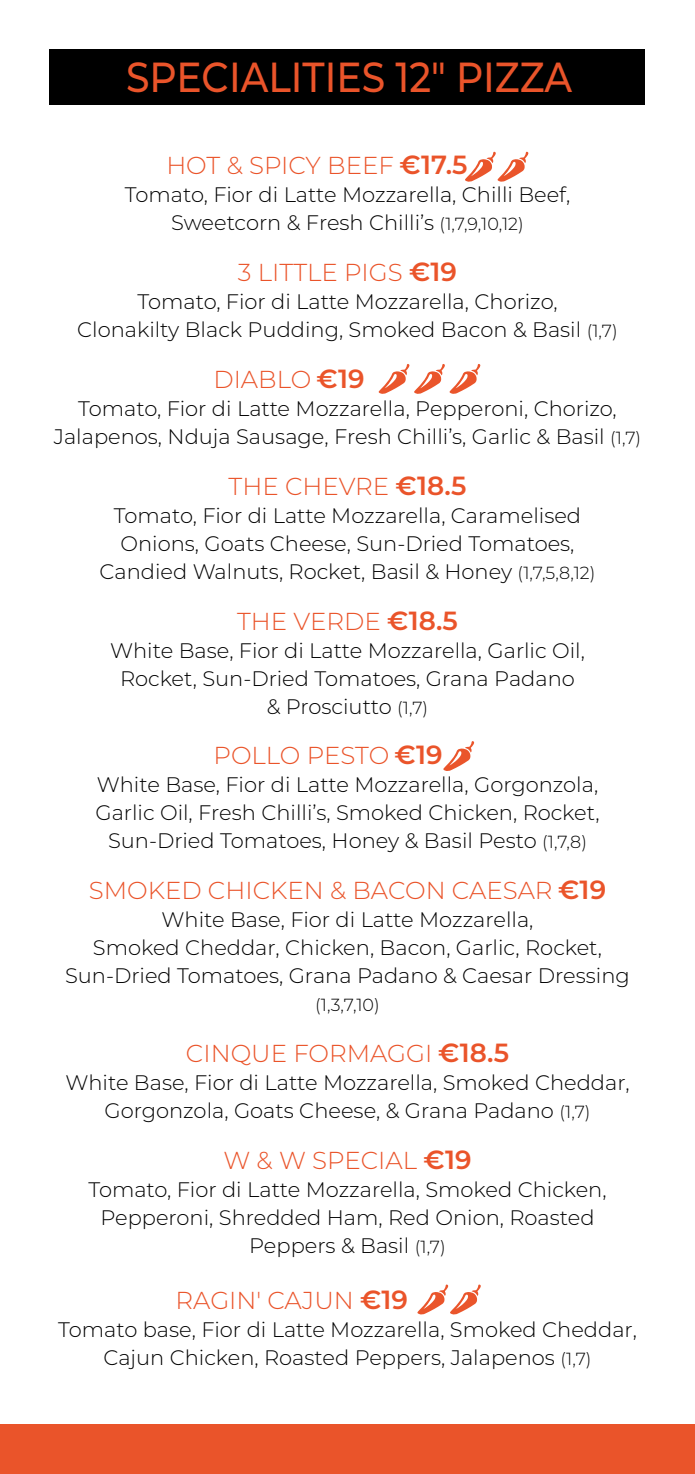
<style>
.page{position:relative;width:695px;height:1474px;background:#fff}
.page>*{position:absolute;margin:0;border:0;box-sizing:border-box;transform-origin:0 0}
.t1{font:500 42px "Montserrat";color:#ea542a;scale:.9 1}
.t2{font:300 24.5px "Montserrat";color:#ea542a}
.t3{font:300 21px/28px "Montserrat";color:#000;text-align:center}
.t4{font:300 17.5px "Montserrat";color:#000}
.s1{font-weight:600;font-size:26.25px}
.s2{font-size:17.5px}
</style>
<div class="page">
<svg style="left:465px;top:152px;width:63px;height:30px"></svg>
<svg style="left:378px;top:364px;width:102px;height:30px"></svg>
<svg style="left:443px;top:741px;width:31px;height:30px"></svg>
<svg style="left:417px;top:1284px;width:63px;height:30px"></svg>
<div style="left:50px;top:50px;width:595px;height:55px;background:#000"></div>
<div style="left:0;top:1424px;width:694px;height:49px;background:#ea542a"></div>
<h1 class="t1" style="left:126px;top:47px;width:497px">SPECIALITIES 12" PIZZA</h1>
<p class="t2" style="left:166px;top:149px;width:302px">HOT &amp; SPICY BEEF <span class="s1">€17.5</span></p>
<p class="t3" style="left:125px;top:180px;width:447px">Tomato, Fior di Latte Mozzarella, Chilli Beef,<br>Sweetcorn &amp; Fresh Chilli’s <span class="s2">(1,7,9,10,12)</span></p>
<p class="t2" style="left:238px;top:256px;width:221px">3 LITTLE PIGS <span class="s1">€19</span></p>
<p class="t3" style="left:77px;top:287px;width:542px">Tomato, Fior di Latte Mozzarella, Chorizo,<br>Clonakilty Black Pudding, Smoked Bacon &amp; Basil <span class="s2">(1,7)</span></p>
<p class="t2" style="left:213px;top:362px;width:153px">DIABLO <span class="s1">€19</span></p>
<p class="t3" style="left:54px;top:394px;width:589px">Tomato, Fior di Latte Mozzarella, Pepperoni, Chorizo,<br>Jalapenos, Nduja Sausage, Fresh Chilli’s, Garlic &amp; Basil <span class="s2">(1,7)</span></p>
<p class="t2" style="left:228px;top:469px;width:239px">THE CHEVRE <span class="s1">€18.5</span></p>
<p class="t3" style="left:100px;top:500px;width:497px">Tomato, Fior di Latte Mozzarella, Caramelised<br>Onions, Goats Cheese, Sun-Dried Tomatoes,<br>Candied Walnuts, Rocket, Basil &amp; Honey <span class="s2">(1,7,5,8,12)</span></p>
<p class="t2" style="left:237px;top:604px;width:222px">THE VERDE <span class="s1">€18.5</span></p>
<p class="t3" style="left:110px;top:635px;width:476px">White Base, Fior di Latte Mozzarella, Garlic Oil,<br>Rocket, Sun-Dried Tomatoes, Grana Padano<br>&amp; Prosciutto <span class="s2">(1,7)</span></p>
<p class="t2" style="left:213px;top:739px;width:231px">POLLO PESTO <span class="s1">€19</span></p>
<p class="t3" style="left:95px;top:770px;width:505px">White Base, Fior di Latte Mozzarella, Gorgonzola,<br>Garlic Oil, Fresh Chilli’s, Smoked Chicken, Rocket,<br>Sun-Dried Tomatoes, Honey &amp; Basil Pesto <span class="s2">(1,7,8)</span></p>
<p class="t2" style="left:89px;top:873px;width:518px">SMOKED CHICKEN &amp; BACON CAESAR <span class="s1">€19</span></p>
<p class="t3" style="left:65px;top:905px;width:566px">White Base, Fior di Latte Mozzarella,<br>Smoked Cheddar, Chicken, Bacon, Garlic, Rocket,<br>Sun-Dried Tomatoes, Grana Padano &amp; Caesar Dressing</p>
<p class="t4" style="left:315px;top:993px;width:66px">(1,3,7,10)</p>
<p class="t2" style="left:186px;top:1036px;width:324px">CINQUE FORMAGGI <span class="s1">€18.5</span></p>
<p class="t3" style="left:65px;top:1067px;width:565px">White Base, Fior di Latte Mozzarella, Smoked Cheddar,<br>Gorgonzola, Goats Cheese, &amp; Grana Padano <span class="s2">(1,7)</span></p>
<p class="t2" style="left:223px;top:1143px;width:249px">W &amp; W SPECIAL <span class="s1">€19</span></p>
<p class="t3" style="left:88px;top:1174px;width:519px">Tomato, Fior di Latte Mozzarella, Smoked Chicken,<br>Pepperoni, Shredded Ham, Red Onion, Roasted<br>Peppers &amp; Basil <span class="s2">(1,7)</span></p>
<p class="t2" style="left:176px;top:1283px;width:234px">RAGIN' CAJUN <span class="s1">€19</span></p>
<p class="t3" style="left:58px;top:1314px;width:580px">Tomato base, Fior di Latte Mozzarella, Smoked Cheddar,<br>Cajun Chicken, Roasted Peppers, Jalapenos <span class="s2">(1,7)</span></p>
</div>
